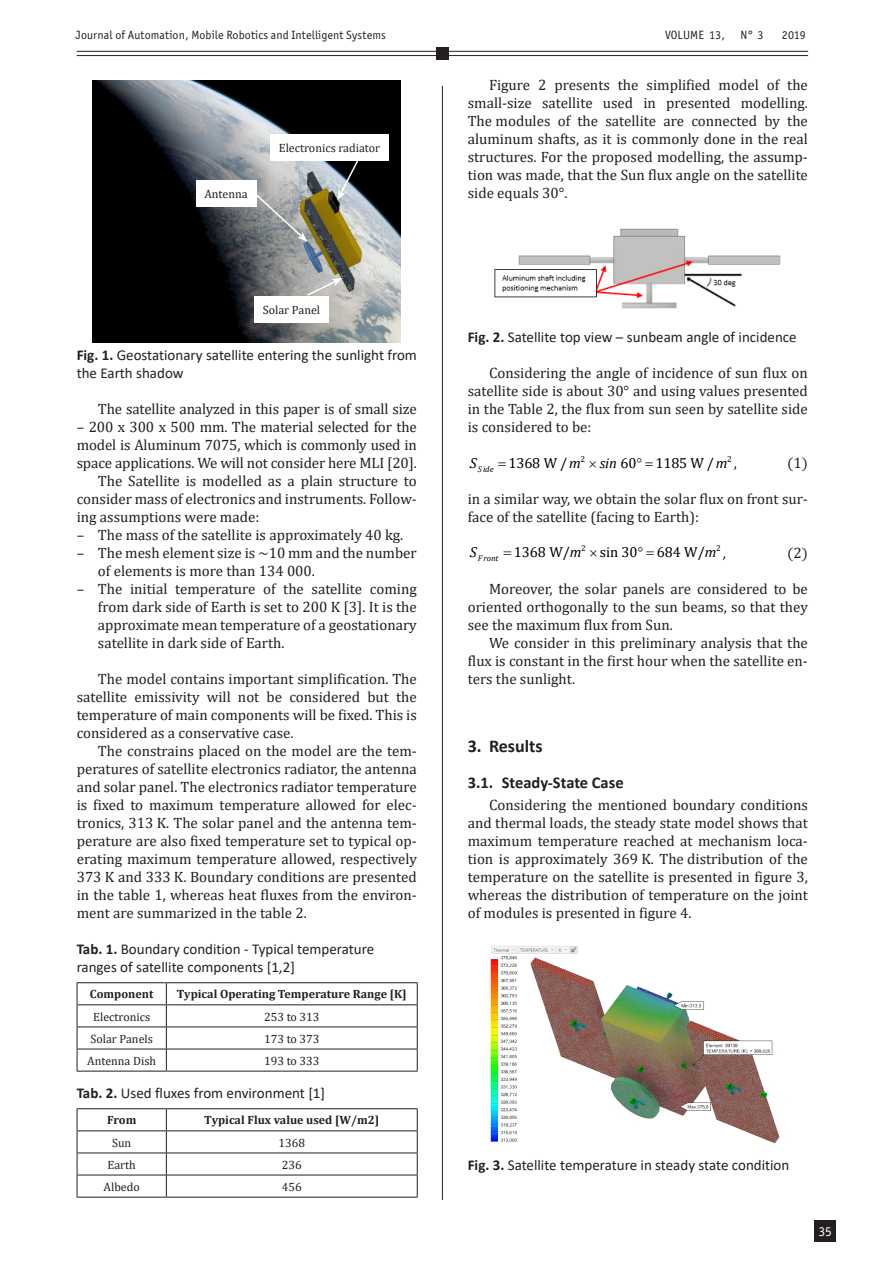
<style>
.page{position:relative;width:893px;height:1263px;background:#fff}
.page>*{position:absolute;margin:0;border:0;box-sizing:border-box;transform-origin:0 0}
.t1{font:700 18px "Calibri";color:#231f20}
.t2{font:700 16.5px "Calibri";color:#231f20}
.t3{font:15px/18px "Cambria";color:#231f20;text-align:justify}
.t4{font:15px/18px "Calibri";color:#231f20}
.t5{font:15px "Cambria Math";color:#231f20}
.t6{font:14.55px "Cambria";letter-spacing:-.005em;color:#000}
.t7{font:italic 14.55px "Cambria";color:#000}
.t8{font:13.5px "Officina Sans ITC";color:#fff}
.t9{font:12px "Cambria";color:#231f20}
.t10{font:700 12px "Cambria";color:#231f20}
.t11{font:12px "Officina Sans ITC";letter-spacing:.01em;color:#231f20}
.t12{font:italic 8.4px "Cambria";letter-spacing:-.005em;color:#000}
.t13{font:8.4px "Cambria";color:#000}
.s1{font-weight:700}
.s2{font-style:italic}
.s3{font-style:normal}
.s4{font-family:"Cambria Math";font-size:15px;color:#231f20}
</style>
<div class="page">
<hr style="left:77px;top:51px;width:731px;height:1px;background:#231f20">
<hr style="left:77px;top:55px;width:731px;height:1px;background:#231f20">
<div style="left:436px;top:47px;width:13px;height:13px;background:#231f20"></div>
<hr style="left:442px;top:86px;width:1px;height:1114px;background:#231f20">
<div style="left:815px;top:1220px;width:21px;height:22px;background:#231f20"></div>
<img style="left:494px;top:228px;width:287px;height:81px">
<img style="left:490px;top:946px;width:290px;height:198px">
<img style="left:93px;top:80px;width:308px;height:262px">
<div style="left:196px;top:180px;width:60px;height:26px;background:#fff"></div>
<div style="left:270px;top:134px;width:119px;height:27px;background:#fff"></div>
<div style="left:254px;top:296px;width:75px;height:26px;background:#fff"></div>
<svg style="left:253px;top:192px;width:55px;height:50px;background:#9a9c99"></svg>
<svg style="left:337px;top:161px;width:22px;height:39px"></svg>
<svg style="left:306px;top:278px;width:37px;height:19px"></svg>
<hr style="left:77px;top:982px;width:89px;height:1px;background:#231f20">
<hr style="left:166px;top:982px;width:252px;height:1px;background:#231f20">
<hr style="left:77px;top:1004px;width:89px;height:1px;background:#231f20">
<hr style="left:166px;top:1004px;width:252px;height:1px;background:#231f20">
<hr style="left:77px;top:1026px;width:89px;height:1px;background:#231f20">
<hr style="left:166px;top:1026px;width:252px;height:1px;background:#231f20">
<hr style="left:77px;top:1049px;width:89px;height:1px;background:#231f20">
<svg style="left:77px;top:983px;width:1px;height:88px"></svg>
<hr style="left:166px;top:1049px;width:252px;height:1px;background:#231f20">
<svg style="left:166px;top:983px;width:1px;height:88px"></svg>
<svg style="left:417px;top:983px;width:1px;height:88px"></svg>
<hr style="left:77px;top:1071px;width:89px;height:1px;background:#231f20">
<hr style="left:166px;top:1071px;width:252px;height:1px;background:#231f20">
<hr style="left:77px;top:1108px;width:89px;height:1px;background:#231f20">
<hr style="left:166px;top:1108px;width:252px;height:1px;background:#231f20">
<hr style="left:77px;top:1130px;width:89px;height:1px;background:#231f20">
<hr style="left:166px;top:1130px;width:252px;height:1px;background:#231f20">
<hr style="left:77px;top:1152px;width:89px;height:1px;background:#231f20">
<hr style="left:166px;top:1152px;width:252px;height:1px;background:#231f20">
<hr style="left:77px;top:1175px;width:89px;height:1px;background:#231f20">
<svg style="left:77px;top:1109px;width:1px;height:88px"></svg>
<hr style="left:166px;top:1175px;width:252px;height:1px;background:#231f20">
<svg style="left:166px;top:1109px;width:1px;height:88px"></svg>
<svg style="left:417px;top:1109px;width:1px;height:88px"></svg>
<hr style="left:77px;top:1197px;width:89px;height:1px;background:#231f20">
<hr style="left:166px;top:1197px;width:252px;height:1px;background:#231f20">
<p class="t11" style="left:76px;top:28px;width:312px">Journal of Automation, Mobile Robotics and Intelligent Systems</p>
<p class="t11" style="left:665px;top:28px;width:61px">VOLUME 13,</p>
<p class="t11" style="left:741px;top:28px;width:25px">N° 3</p>
<p class="t11" style="left:782px;top:28px;width:25px">2019</p>
<p class="t3" style="left:468px;top:76px;width:342px;text-indent:21px">Figure 2 presents the simplified model of the small-size satellite used in presented modelling.<br>The modules of the satellite are connected by the aluminum shafts, as it is commonly done in the real structures. For the proposed modelling, the assump&shy;tion was made, that the Sun flux angle on the satellite side equals 30°.</p>
<p class="t9" style="left:279px;top:141px;width:103px">Electronics radiator</p>
<p class="t9" style="left:204px;top:187px;width:45px">Antenna</p>
<p class="t9" style="left:263px;top:303px;width:59px">Solar Panel</p>
<p class="t4" style="left:77px;top:346px;width:342px"><span class="s1">Fig. 1.</span> Geostationary satellite entering the sunlight from the Earth shadow</p>
<p class="t3" style="left:98px;top:400px;width:320px">The satellite analyzed in this paper is of small size</p>
<p class="t3" style="left:77px;top:418px;width:342px">– 200 x 300 x 500 mm. The material selected for the</p>
<p class="t3" style="left:77px;top:436px;width:342px">model is Aluminum 7075, which is commonly used in</p>
<p class="t3" style="left:77px;top:454px;width:342px">space applications. We will not consider here MLI [20].</p>
<p class="t3" style="left:98px;top:472px;width:320px">The Satellite is modelled as a plain structure to</p>
<p class="t3" style="left:77px;top:490px;width:342px">consider mass of electronics and instruments. Follow-</p>
<p class="t3" style="left:77px;top:508px;width:184px">ing assumptions were made:</p>
<p class="t3" style="left:77px;top:526px;width:328px">– The mass of the satellite is approximately 40 kg.</p>
<p class="t3" style="left:98px;top:544px;width:320px;text-indent:-21px">– The mesh element size is ~10 mm and the number of elements is more than 134 000.</p>
<p class="t3" style="left:98px;top:580px;width:320px;text-indent:-21px">– The initial temperature of the satellite coming from dark side of Earth is set to 200 K [3]. It is the approximate mean temperature of a geostationary satellite in dark side of Earth.</p>
<p class="t3" style="left:77px;top:670px;width:342px;text-indent:21px">The model contains important simplification. The satellite emissivity will not be considered but the temperature of main components will be fixed. This is considered as a conservative case.</p>
<p class="t3" style="left:77px;top:742px;width:342px;text-indent:21px">The constrains placed on the model are the tem&shy;peratures of satellite electronics radiator, the antenna and solar panel. The electronics radiator temperature is fixed to maximum temperature allowed for elec&shy;tronics, 313 K. The solar panel and the antenna tem&shy;perature are also fixed temperature set to typical op&shy;erating maximum temperature allowed, respectively 373 K and 333 K. Boundary conditions are presented in the table 1, whereas heat fluxes from the environ&shy;ment are summarized in the table 2.</p>
<p class="t4" style="left:77px;top:940px;width:299px"><span class="s1">Tab. 1.</span> Boundary condition - Typical temperature ranges of satellite components [1,2]</p>
<p class="t10" style="left:90px;top:986px;width:65px">Component</p>
<p class="t10" style="left:177px;top:986px;width:231px">Typical Operating Temperature Range [K]</p>
<p class="t9" style="left:93px;top:1009px;width:59px">Electronics</p>
<p class="t9" style="left:264px;top:1009px;width:57px">253 to 313</p>
<p class="t9" style="left:90px;top:1031px;width:64px">Solar Panels</p>
<p class="t9" style="left:264px;top:1031px;width:57px">173 to 373</p>
<p class="t9" style="left:87px;top:1053px;width:70px">Antenna Dish</p>
<p class="t9" style="left:264px;top:1053px;width:57px">193 to 333</p>
<p class="t4" style="left:77px;top:1084px;width:250px"><span class="s1">Tab. 2.</span> Used fluxes from environment [1]</p>
<p class="t10" style="left:107px;top:1112px;width:31px">From</p>
<p class="t10" style="left:204px;top:1112px;width:176px">Typical Flux value used [W/m2]</p>
<p class="t9" style="left:112px;top:1135px;width:21px">Sun</p>
<p class="t9" style="left:279px;top:1135px;width:28px">1368</p>
<p class="t9" style="left:108px;top:1157px;width:30px">Earth</p>
<p class="t9" style="left:282px;top:1157px;width:21px">236</p>
<p class="t9" style="left:104px;top:1179px;width:38px">Albedo</p>
<p class="t9" style="left:282px;top:1179px;width:21px">456</p>
<p class="t4" style="left:468px;top:328px;width:330px"><span class="s1">Fig. 2.</span> Satellite top view – sunbeam angle of incidence</p>
<p class="t3" style="left:468px;top:364px;width:342px;text-indent:21px">Considering the angle of incidence of sun flux on satellite side is about 30° and using values presented in the Table 2, the flux from sun seen by satellite side is considered to be:</p>
<p class="t13" style="left:581px;top:454px;width:6px">2</p>
<p class="t13" style="left:727px;top:454px;width:6px">2</p>
<p class="t6" style="left:508px;top:455px;width:74px">1368 W / <span class="s2">m</span></p>
<p class="t7" style="left:600px;top:453px;width:38px">sin <span class="s3">60</span></p>
<p class="t6" style="left:655px;top:455px;width:83px">1185 W / <span class="s2">m</span> <span class="s4">,</span></p>
<p class="t7" style="left:470px;top:453px;width:9px">S</p>
<p class="t5" style="left:787px;top:454px;width:22px">(1)</p>
<p class="t3" style="left:468px;top:490px;width:342px">in a similar way, we obtain the solar flux on front sur&shy;face of the satellite (facing to Earth):</p>
<p class="t13" style="left:581px;top:543px;width:6px">2</p>
<p class="t13" style="left:716px;top:543px;width:6px">2</p>
<p class="t6" style="left:514px;top:544px;width:69px">1368 W/<span class="s2">m</span></p>
<p class="t6" style="left:600px;top:544px;width:39px">sin 30</p>
<p class="t6" style="left:657px;top:544px;width:71px">684 W/<span class="s2">m</span> <span class="s4">,</span></p>
<p class="t12" style="left:478px;top:463px;width:17px">S ide</p>
<p class="t7" style="left:470px;top:542px;width:9px">S</p>
<p class="t5" style="left:787px;top:544px;width:22px">(2)</p>
<p class="t3" style="left:468px;top:580px;width:342px;text-indent:21px">Moreover, the solar panels are considered to be oriented orthogonally to the sun beams, so that they see the maximum flux from Sun.</p>
<p class="t3" style="left:468px;top:634px;width:342px;text-indent:21px">We consider in this preliminary analysis that the flux is constant in the first hour when the satellite en&shy;ters the sunlight.</p>
<p class="t12" style="left:478px;top:552px;width:22px">F ront</p>
<p class="t1" style="left:468px;top:733px;width:76px">3. Results</p>
<p class="t2" style="left:468px;top:770px;width:157px">3.1. Steady-State Case</p>
<p class="t3" style="left:468px;top:796px;width:342px;text-indent:21px">Considering the mentioned boundary conditions and thermal loads, the steady state model shows that maximum temperature reached at mechanism loca&shy;tion is approximately 369 K. The distribution of the temperature on the satellite is presented in figure 3, whereas the distribution of temperature on the joint of modules is presented in figure 4.</p>
<p class="t4" style="left:468px;top:1156px;width:323px"><span class="s1">Fig. 3.</span> Satellite temperature in steady state condition</p>
<p class="t8" style="left:818px;top:1224px;width:15px">35</p>
</div>
